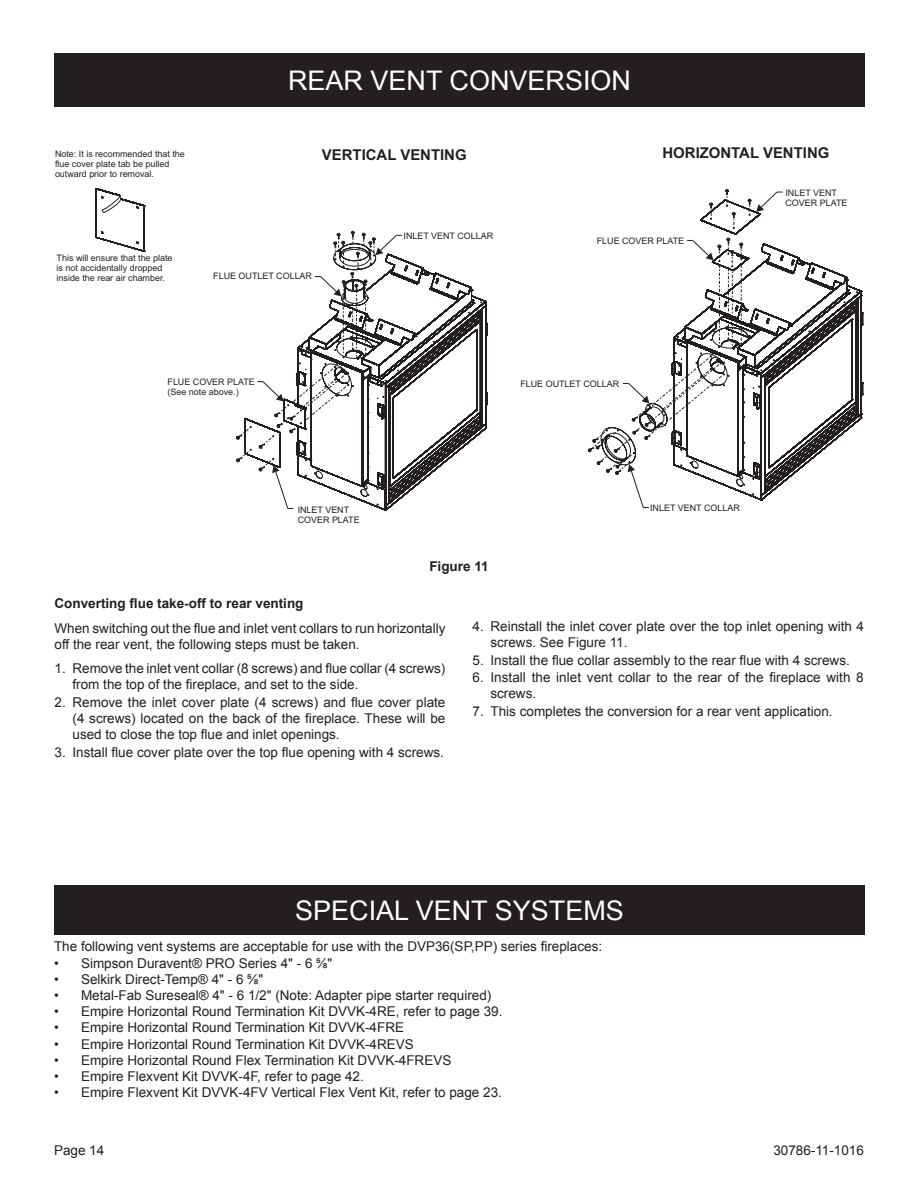
<style>
.page{position:relative;width:918px;height:1188px;background:#fff}
.page>*{position:absolute;margin:0;border:0;box-sizing:border-box;transform-origin:0 0}
.t1{font:27px "Arial";color:#fff}
.t2{font:700 14.85px "Arial";color:#231f20}
.t3{font:13.5px/16.2px "Arial";color:#231f20}
.t4{font:700 13.5px "Arial";color:#231f20}
.t5{font:9px/10.1px "Arial";color:#231f20}
</style>
<div class="page">
<div style="left:55px;top:53px;width:810px;height:54px;background:#231f20"></div>
<div style="left:55px;top:886px;width:810px;height:49px;background:#231f20"></div>
<svg style="left:236px;top:427px;width:15px;height:13px"></svg>
<svg style="left:236px;top:449px;width:15px;height:13px"></svg>
<svg style="left:259px;top:189px;width:604px;height:321px"></svg>
<svg style="left:95px;top:188px;width:50px;height:64px"></svg>
<h1 class="t1" style="left:288px;top:63px;width:345px">REAR VENT CONVERSION</h1>
<p class="t5" style="left:55px;top:150px;width:131px">Note: It is recommended that the</p>
<p class="t2" style="left:322px;top:146px;width:146px">VERTICAL VENTING</p>
<p class="t2" style="left:663px;top:145px;width:168px">HORIZONTAL VENTING</p>
<p class="t5" style="left:55px;top:160px;width:116px">flue cover plate tab be pulled outward prior to removal.</p>
<p class="t5" style="left:57px;top:253px;width:117px">This will ensure that the plate is not accidentally dropped inside the rear air chamber.</p>
<p class="t5" style="left:213px;top:271px;width:100px">FLUE OUTLET COLLAR</p>
<p class="t5" style="left:168px;top:378px;width:89px">FLUE COVER PLATE (See note above.)</p>
<p class="t5" style="left:298px;top:506px;width:64px">INLET VENT<br>COVER PLATE</p>
<p class="t5" style="left:404px;top:232px;width:91px">INLET VENT COLLAR</p>
<p class="t5" style="left:597px;top:237px;width:89px">FLUE COVER PLATE</p>
<p class="t5" style="left:520px;top:379px;width:100px">FLUE OUTLET COLLAR</p>
<p class="t4" style="left:429px;top:557px;width:61px">Figure 11</p>
<p class="t5" style="left:650px;top:504px;width:91px">INLET VENT COLLAR</p>
<p class="t5" style="left:786px;top:189px;width:64px">INLET VENT<br>COVER PLATE</p>
<p class="t4" style="left:55px;top:594px;width:251px">Converting flue take-off to rear venting</p>
<p class="t3" style="left:55px;top:620px;width:392px">When switching out the flue and inlet vent collars to run horizontally off the rear vent, the following steps must be taken.</p>
<p class="t3" style="left:73px;top:660px;width:374px;text-indent:-18px">1. Remove the inlet vent collar (8 screws) and flue collar (4 screws) from the top of the fireplace, and set to the side.</p>
<p class="t3" style="left:73px;top:694px;width:374px;text-align:justify;text-indent:-18px">2. Remove the inlet cover plate (4 screws) and flue cover plate (4 screws) located on the back of the fireplace. These will be used to close the top flue and inlet openings.</p>
<p class="t3" style="left:55px;top:744px;width:391px">3. Install flue cover plate over the top flue opening with 4 screws.</p>
<p class="t3" style="left:490px;top:618px;width:375px;text-indent:-18px">4. Reinstall the inlet cover plate over the top inlet opening with 4 screws. See Figure 11.</p>
<p class="t3" style="left:472px;top:652px;width:379px">5. Install the flue collar assembly to the rear flue with 4 screws.</p>
<p class="t3" style="left:490px;top:670px;width:375px;text-indent:-18px">6. Install the inlet vent collar to the rear of the fireplace with 8 screws.</p>
<p class="t3" style="left:472px;top:703px;width:362px">7. This completes the conversion for a rear vent application.</p>
<h1 class="t1" style="left:295px;top:893px;width:330px">SPECIAL VENT SYSTEMS</h1>
<p class="t3" style="left:54px;top:939px;width:550px">The following vent systems are acceptable for use with the DVP36(SP,PP) series fireplaces:</p>
<p class="t3" style="left:54px;top:955px;width:280px">• Simpson Duravent® PRO Series 4" - 6 ⅝"</p>
<p class="t3" style="left:54px;top:971px;width:211px">• Selkirk Direct-Temp® 4" - 6 ⅝"</p>
<p class="t3" style="left:54px;top:987px;width:439px">• Metal-Fab Sureseal® 4" - 6 1/2" (Note: Adapter pipe starter required)</p>
<p class="t3" style="left:54px;top:1004px;width:450px">• Empire Horizontal Round Termination Kit DVVK-4RE, refer to page 39.</p>
<p class="t3" style="left:54px;top:1020px;width:352px">• Empire Horizontal Round Termination Kit DVVK-4FRE</p>
<p class="t3" style="left:54px;top:1036px;width:361px">• Empire Horizontal Round Termination Kit DVVK-4REVS</p>
<p class="t3" style="left:54px;top:1052px;width:399px">• Empire Horizontal Round Flex Termination Kit DVVK-4FREVS</p>
<p class="t3" style="left:54px;top:1068px;width:311px">• Empire Flexvent Kit DVVK-4F, refer to page 42.</p>
<p class="t3" style="left:54px;top:1085px;width:449px">• Empire Flexvent Kit DVVK-4FV Vertical Flex Vent Kit, refer to page 23.</p>
<p class="t3" style="left:54px;top:1143px;width:52px">Page 14</p>
<p class="t3" style="left:773px;top:1143px;width:92px">30786-11-1016</p>
</div>
